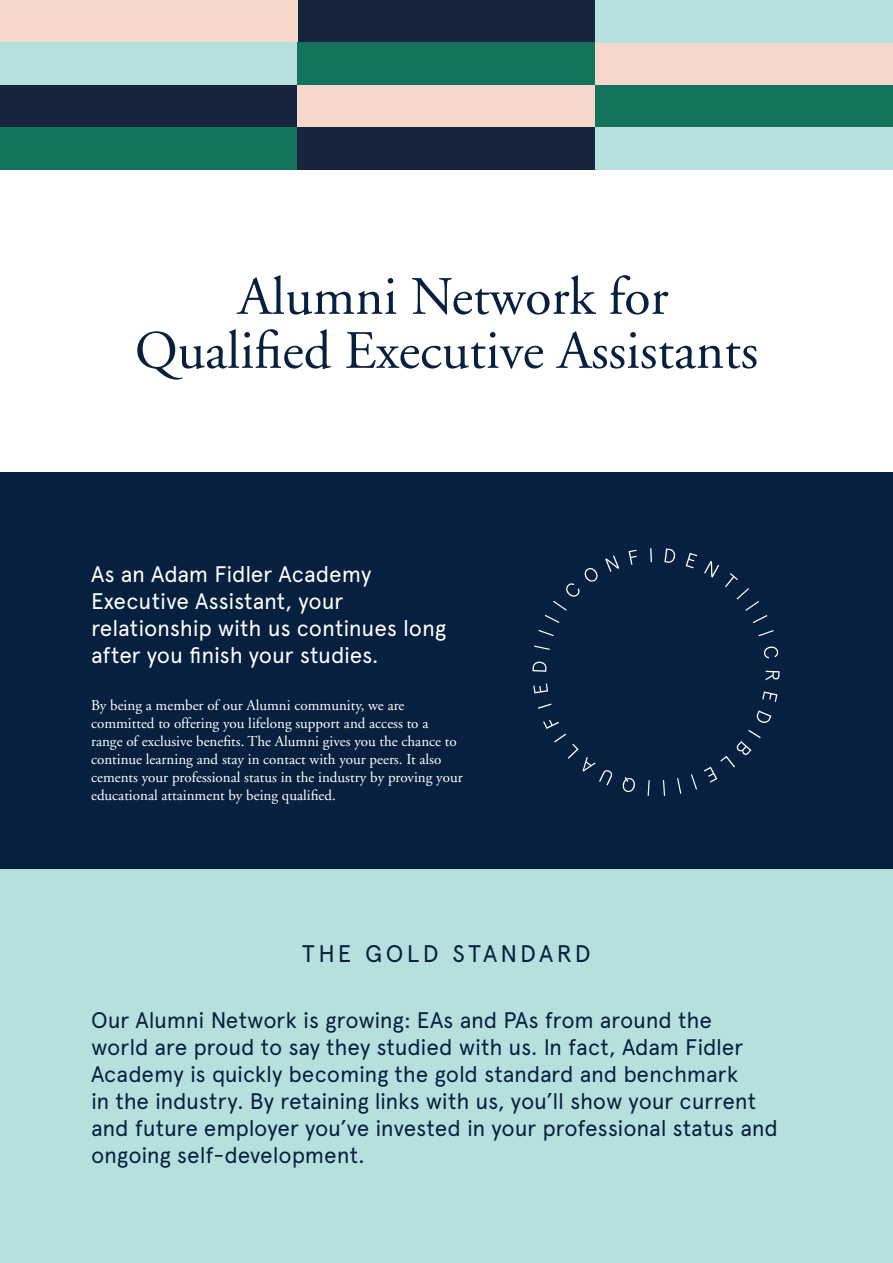
<style>
.page{position:relative;width:893px;height:1263px;background:#fff}
.page>*{position:absolute;margin:0;border:0;box-sizing:border-box;transform-origin:0 0}
.t1{font:54px/54px "Adobe Garamond";color:#07203f;text-align:center}
.t2{font:24px "Apercu";letter-spacing:.135em;color:#07203f}
.t3{font:22.5px/27px "Apercu";letter-spacing:-.01em;color:#07203f}
.t4{font:22.5px/27px "Apercu";letter-spacing:-.01em;color:#fff}
.t5{font:15px/18px "Adobe Garamond";color:#fff}
</style>
<div class="page">
<div style="left:0;top:472px;width:893px;height:398px;background:#07203f"></div>
<div style="left:0;top:870px;width:893px;height:393px;background:#b5e0de"></div>
<svg style="left:605px;top:555px;width:14px;height:17px"></svg>
<svg style="left:628px;top:550px;width:9px;height:15px"></svg>
<svg style="left:650px;top:548px;width:2px;height:14px"></svg>
<svg style="left:664px;top:548px;width:12px;height:15px"></svg>
<svg style="left:686px;top:553px;width:11px;height:15px"></svg>
<svg style="left:704px;top:561px;width:15px;height:16px"></svg>
<svg style="left:725px;top:573px;width:42px;height:50px"></svg>
<svg style="left:758px;top:630px;width:16px;height:6px"></svg>
<svg style="left:764px;top:646px;width:14px;height:12px"></svg>
<svg style="left:765px;top:671px;width:15px;height:9px"></svg>
<svg style="left:762px;top:691px;width:15px;height:11px"></svg>
<svg style="left:756px;top:710px;width:15px;height:13px"></svg>
<svg style="left:704px;top:730px;width:57px;height:53px"></svg>
<svg style="left:691px;top:774px;width:6px;height:15px"></svg>
<svg style="left:677px;top:778px;width:4px;height:16px"></svg>
<svg style="left:663px;top:780px;width:2px;height:16px"></svg>
<svg style="left:648px;top:780px;width:2px;height:16px"></svg>
<svg style="left:622px;top:777px;width:13px;height:16px"></svg>
<svg style="left:543px;top:720px;width:70px;height:65px"></svg>
<svg style="left:538px;top:703px;width:13px;height:6px"></svg>
<svg style="left:533px;top:683px;width:15px;height:10px"></svg>
<svg style="left:532px;top:661px;width:15px;height:11px"></svg>
<svg style="left:534px;top:645px;width:16px;height:5px"></svg>
<svg style="left:538px;top:630px;width:16px;height:6px"></svg>
<svg style="left:545px;top:568px;width:53px;height:55px"></svg>
<div style="left:0;top:0;width:298px;height:43px;background:#f5d7cc"></div>
<div style="left:595px;top:43px;width:298px;height:42px;background:#f5d7cc"></div>
<div style="left:298px;top:0;width:297px;height:43px;background:#17243d"></div>
<div style="left:0;top:43px;width:298px;height:42px;background:#b5e0de"></div>
<div style="left:595px;top:85px;width:298px;height:43px;background:#14735c"></div>
<div style="left:595px;top:0;width:298px;height:43px;background:#b5e0de"></div>
<div style="left:298px;top:43px;width:297px;height:42px;background:#14735c"></div>
<div style="left:0;top:85px;width:298px;height:43px;background:#17243d"></div>
<div style="left:595px;top:128px;width:298px;height:42px;background:#b5e0de"></div>
<div style="left:298px;top:85px;width:297px;height:43px;background:#f5d7cc"></div>
<div style="left:0;top:128px;width:298px;height:42px;background:#14735c"></div>
<div style="left:298px;top:128px;width:297px;height:42px;background:#17243d"></div>
<h1 class="t1" style="left:135px;top:271px;width:625px">Alumni Network for<br>Qualified Executive Assistants</h1>
<p class="t4" style="left:91px;top:561px;width:357px">As an Adam Fidler Academy<br>Executive Assistant, your relationship with us continues long after you finish your studies.</p>
<p class="t5" style="left:91px;top:697px;width:373px">By being a member of our Alumni community, we are committed to offering you lifelong support and access to a range of exclusive benefits. The Alumni gives you the chance to continue learning and stay in contact with your peers. It also cements your professional status in the industry by proving your educational attainment by being qualified.</p>
<p class="t2" style="left:302px;top:940px;width:290px">THE GOLD STANDARD</p>
<p class="t3" style="left:91px;top:1006px;width:688px">Our Alumni Network is growing: EAs and PAs from around the<br>world are proud to say they studied with us. In fact, Adam Fidler Academy is quickly becoming the gold standard and benchmark<br>in the industry. By retaining links with us, you’ll show your current and future employer you’ve invested in your professional status and ongoing self-development.</p>
</div>
